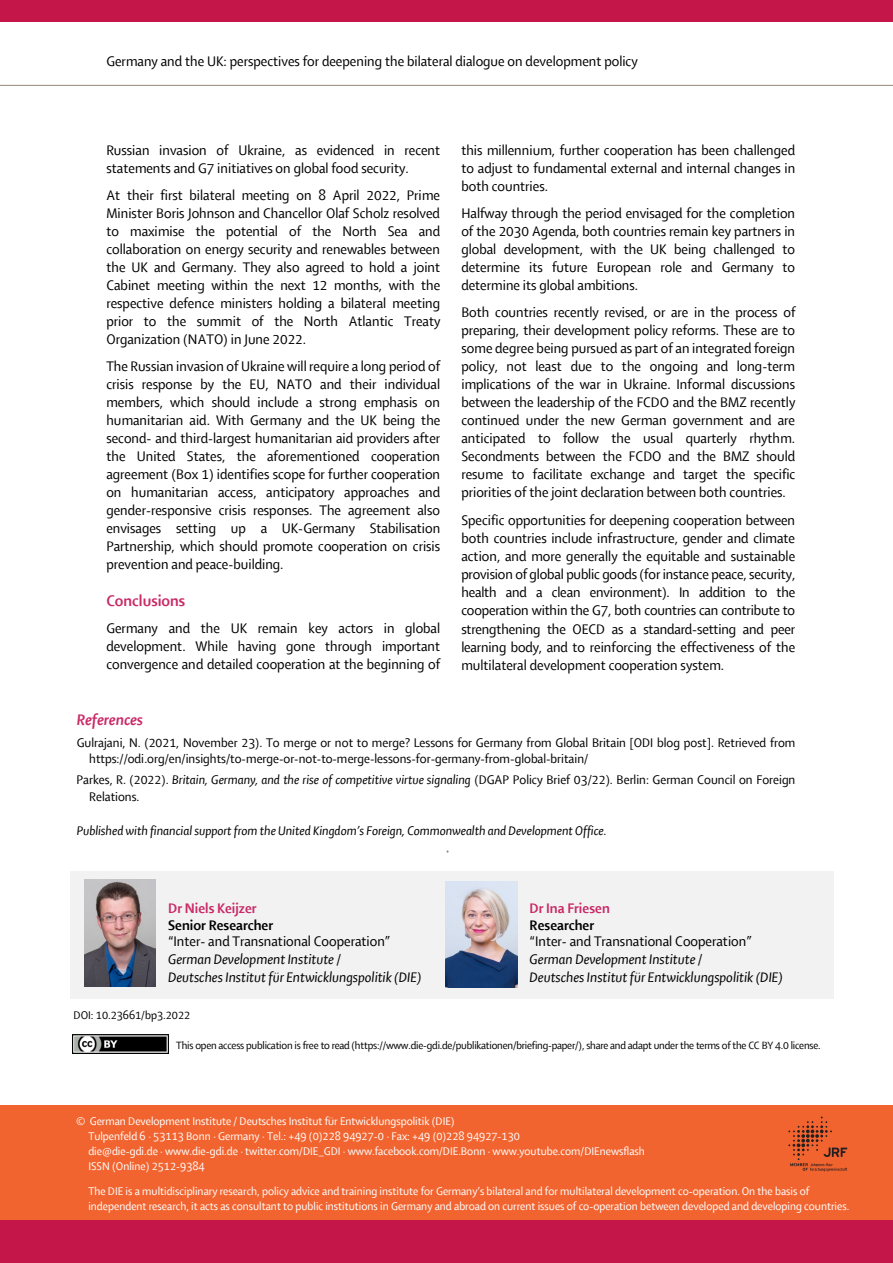
<style>
.page{position:relative;width:893px;height:1263px;background:#fff}
.page>*{position:absolute;margin:0;border:0;box-sizing:border-box;transform-origin:0 0}
.t1{font:16.5px "Shaker RB";color:#c92b67}
.t2{font:16.5px "Shaker RBI";letter-spacing:.005em;color:#c92b67}
.t3{font:15px/18px "Shaker R";color:#000;text-align:justify}
.t4{font:15px "Shaker RI";color:#000}
.t5{font:15px "Shaker RB";letter-spacing:.005em;color:#c92967}
.t6{font:15px "Shaker RB";letter-spacing:.005em;color:#000}
.t7{font:13.5px/16.5px "Shaker R";color:#000}
.t8{font:13.5px "Shaker RI";color:#000}
.t9{font:12px/14.9px "Shaker R";color:#fff}
.t10{font:12px "Shaker R";letter-spacing:-.005em;color:#000}
.t11{font:11.4px "Shaker R";letter-spacing:-.02em;color:#000}
.s1{font-family:"Shaker RI"}
</style>
<div class="page">
<div style="left:0;top:1106px;width:893px;height:115px;background:#f2642f"></div>
<div style="left:70px;top:966px;width:764px;height:32px;background:#f2f2f2"></div>
<div style="left:70px;top:948px;width:764px;height:18px;background:#f2f2f2"></div>
<div style="left:70px;top:932px;width:764px;height:16px;background:#f2f2f2"></div>
<div style="left:70px;top:915px;width:764px;height:17px;background:#f2f2f2"></div>
<div style="left:70px;top:887px;width:764px;height:29px;background:#f2f2f2"></div>
<div style="left:70px;top:871px;width:764px;height:16px;background:#f2f2f2"></div>
<div style="left:0;top:1220px;width:893px;height:43px;background:#c51649"></div>
<hr style="left:0;top:85px;width:893px;height:1px;background:#9f988a">
<div style="left:0;top:0;width:893px;height:21px;background:#c51649"></div>
<img style="left:85px;top:880px;width:71px;height:106px">
<img style="left:445px;top:881px;width:73px;height:107px">
<img style="left:73px;top:1034px;width:96px;height:19px">
<svg style="left:788px;top:1116px;width:59px;height:55px"></svg>
<p class="t3" style="left:106px;top:52px;width:533px">Germany and the UK: perspectives for deepening the bilateral dialogue on development policy</p>
<p class="t3" style="left:106px;top:141px;width:335px">Russian invasion of Ukraine, as evidenced in recent statements and G7 initiatives on global food security.</p>
<p class="t3" style="left:106px;top:186px;width:335px">At their first bilateral meeting on 8 April 2022, Prime Minister Boris Johnson and Chancellor Olaf Scholz resolved to maximise the potential of the North Sea and collaboration on energy security and renewables between the UK and Germany. They also agreed to hold a joint Cabinet meeting within the next 12 months, with the respective defence ministers holding a bilateral meeting prior to the summit of the North Atlantic Treaty Organization (NATO) in June 2022.</p>
<p class="t3" style="left:106px;top:357px;width:335px">The Russian invasion of Ukraine will require a long period of crisis response by the EU, NATO and their individual members, which should include a strong emphasis on humanitarian aid. With Germany and the UK being the second- and third-largest humanitarian aid providers after the United States, the aforementioned cooperation agreement (Box 1) identifies scope for further cooperation on humanitarian access, anticipatory approaches and gender-responsive crisis responses. The agreement also envisages setting up a UK-Germany Stabilisation Partnership, which should promote cooperation on crisis prevention and peace-building.</p>
<p class="t1" style="left:106px;top:591px;width:80px">Conclusions</p>
<p class="t3" style="left:106px;top:619px;width:335px">Germany and the UK remain key actors in global development. While having gone through important convergence and detailed cooperation at the beginning of</p>
<p class="t3" style="left:461px;top:141px;width:335px">this millennium, further cooperation has been challenged to adjust to fundamental external and internal changes in both countries.</p>
<p class="t3" style="left:461px;top:204px;width:335px">Halfway through the period envisaged for the completion of the 2030 Agenda, both countries remain key partners in global development, with the UK being challenged to determine its future European role and Germany to determine its global ambitions.</p>
<p class="t3" style="left:461px;top:304px;width:335px">Both countries recently revised, or are in the process of preparing, their development policy reforms. These are to some degree being pursued as part of an integrated foreign policy, not least due to the ongoing and long-term implications of the war in Ukraine. Informal discussions between the leadership of the FCDO and the BMZ recently continued under the new German government and are anticipated to follow the usual quarterly rhythm.<br>Secondments between the FCDO and the BMZ should resume to facilitate exchange and target the specific priorities of the joint declaration between both countries.</p>
<p class="t3" style="left:461px;top:511px;width:335px">Specific opportunities for deepening cooperation between both countries include infrastructure, gender and climate action, and more generally the equitable and sustainable provision of global public goods (for instance peace, security, health and a clean environment). In addition to the cooperation within the G7, both countries can contribute to strengthening the OECD as a standard-setting and peer learning body, and to reinforcing the effectiveness of the multilateral development cooperation system.</p>
<p class="t2" style="left:77px;top:711px;width:68px">References</p>
<p class="t7" style="left:89px;top:734px;width:707px;text-indent:-13px">Gulrajani, N. (2021, November 23). To merge or not to merge? Lessons for Germany from Global Britain [ODI blog post]. Retrieved from https://odi.org/en/insights/to-merge-or-not-to-merge-lessons-for-germany-from-global-britain/</p>
<p class="t7" style="left:89px;top:772px;width:708px;text-indent:-13px">Parkes, R. (2022). <span class="s1">Britain, Germany, and the rise of competitive virtue signaling</span> (DGAP Policy Brief 03/22). Berlin: German Council on Foreign<br>Relations.</p>
<p class="t8" style="left:77px;top:823px;width:531px">Published with financial support from the United Kingdom’s Foreign, Commonwealth and Development Office.</p>
<p class="t5" style="left:168px;top:900px;width:90px">Dr Niels Keijzer</p>
<p class="t5" style="left:530px;top:900px;width:82px">Dr Ina Friesen</p>
<p class="t6" style="left:168px;top:917px;width:106px">Senior Researcher</p>
<p class="t6" style="left:530px;top:917px;width:66px">Researcher</p>
<p class="t3" style="left:168px;top:933px;width:224px">“Inter- and Transnational Cooperation”</p>
<p class="t3" style="left:530px;top:933px;width:224px">“Inter- and Transnational Cooperation”</p>
<p class="t4" style="left:168px;top:951px;width:174px">German Development Institute /</p>
<p class="t4" style="left:530px;top:951px;width:174px">German Development Institute /</p>
<p class="t4" style="left:168px;top:969px;width:255px">Deutsches Institut für Entwicklungspolitik (DIE)</p>
<p class="t4" style="left:530px;top:969px;width:255px">Deutsches Institut für Entwicklungspolitik (DIE)</p>
<p class="t10" style="left:73px;top:1009px;width:118px">DOI: 10.23661/bp3.2022</p>
<p class="t11" style="left:176px;top:1039px;width:646px">This open access publication is free to read (https://www.die-gdi.de/publikationen/briefing-paper/), share and adapt under the terms of the CC BY 4.0 license.</p>
<p class="t9" style="left:88px;top:1113px;width:433px;text-indent:-12px">© German Development Institute / Deutsches Institut für Entwicklungspolitik (DIE)<br>Tulpenfeld 6 · 53113 Bonn · Germany · Tel.: +49 (0)228 94927-0 · Fax: +49 (0)228 94927-130</p>
<p class="t9" style="left:88px;top:1143px;width:558px">die@die-gdi.de · www.die-gdi.de · twitter.com/DIE_GDI · www.facebook.com/DIE.Bonn · www.youtube.com/DIEnewsflash</p>
<p class="t9" style="left:88px;top:1158px;width:118px">ISSN (Online) 2512-9384</p>
<p class="t9" style="left:88px;top:1184px;width:762px">The DIE is a multidisciplinary research, policy advice and training institute for Germany’s bilateral and for multilateral development co-operation. On the basis of independent research, it acts as consultant to public institutions in Germany and abroad on current issues of co-operation between developed and developing countries.</p>
</div>
